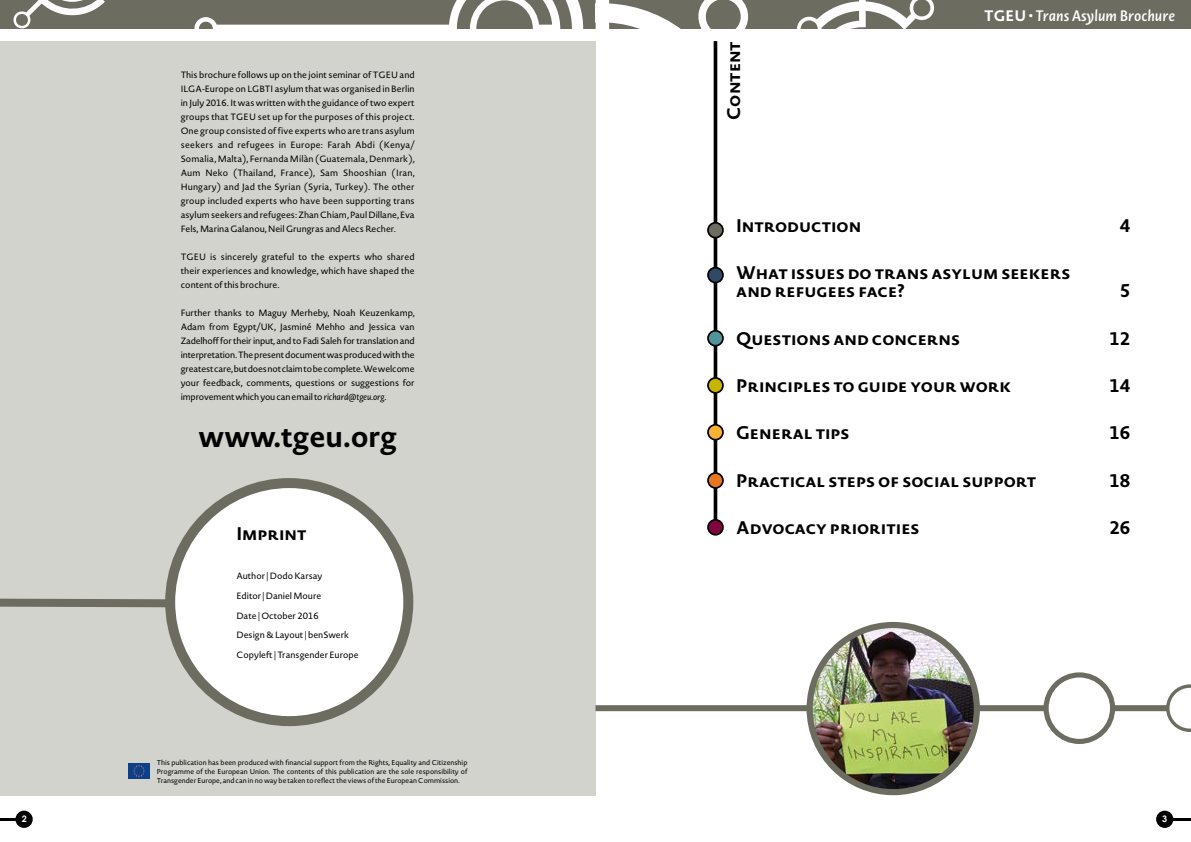
<style>
.page{position:relative;width:1191px;height:842px;background:#fff}
.page>*{position:absolute;margin:0;border:0;box-sizing:border-box;transform-origin:0 0}
.t1{font:700 29.5px "Novel Sans Pro";color:#000}
.t2{font:700 18px/18px "Novel Sans Pro";color:#000}
.t3{font:italic 600 15px "Novel Sans Pro";color:#fff}
.t4{font:9px/14px "Novel Sans Pro";color:#000;text-align:justify}
.t5{font:700 9px "Century Gothic";color:#fff}
.t6{font:7px/9px "Novel Sans Pro";color:#000;text-align:justify}
.s1{font-style:italic}
.s2{font-weight:700;font-style:normal}
</style>
<div class="page">
<div style="left:0;top:41px;width:595px;height:754px;background:#d3d3cd"></div>
<div style="left:595px;top:0;width:596px;height:29px;background:#6c6c61"></div>
<div style="left:0;top:0;width:595px;height:29px;background:#6c6c61"></div>
<svg style="left:13px;top:0;width:92px;height:29px"></svg>
<svg style="left:797px;top:0;width:138px;height:29px"></svg>
<svg style="left:194px;top:0;width:554px;height:29px"></svg>
<div style="left:15px;top:811px;width:18px;height:17px;background:#000;border-radius:50%"></div>
<svg style="left:0;top:818px;width:15px;height:2px"></svg>
<hr style="left:1171px;top:818px;width:20px;height:2px;background:#000">
<div style="left:1156px;top:811px;width:17px;height:17px;background:#000;border-radius:50%"></div>
<svg style="left:713px;top:41px;width:4px;height:478px;background:#292929"></svg>
<svg style="left:0;top:598px;width:165px;height:10px;background:#808076"></svg>
<div style="left:170px;top:483px;width:238px;height:238px;background:#fff;border-radius:50%"></div>
<div style="left:165px;top:478px;width:248px;height:248px;border:10px solid #6c6c61;border-radius:50%"></div>
<img style="left:128px;top:764px;width:22px;height:14px">
<div style="left:708px;top:268px;width:15px;height:14px;background:#324965;border-radius:50%"></div>
<div style="left:707px;top:267px;width:17px;height:16px;border:2px solid #000;border-radius:50%"></div>
<div style="left:708px;top:331px;width:15px;height:15px;background:#52949e;border-radius:50%"></div>
<div style="left:707px;top:330px;width:17px;height:17px;border:2px solid #000;border-radius:50%"></div>
<div style="left:708px;top:378px;width:15px;height:15px;background:#c7b600;border-radius:50%"></div>
<div style="left:707px;top:377px;width:17px;height:17px;border:2px solid #000;border-radius:50%"></div>
<div style="left:708px;top:473px;width:15px;height:15px;background:#e7761c;border-radius:50%"></div>
<div style="left:707px;top:472px;width:17px;height:17px;border:2px solid #000;border-radius:50%"></div>
<div style="left:708px;top:520px;width:15px;height:15px;background:#80043d;border-radius:50%"></div>
<div style="left:707px;top:519px;width:17px;height:17px;border:2px solid #000;border-radius:50%"></div>
<div style="left:708px;top:223px;width:15px;height:15px;background:#6c6c61;border-radius:50%"></div>
<div style="left:707px;top:222px;width:17px;height:17px;border:2px solid #000;border-radius:50%"></div>
<div style="left:708px;top:425px;width:15px;height:15px;background:#f9b234;border-radius:50%"></div>
<div style="left:707px;top:424px;width:17px;height:16px;border:2px solid #000;border-radius:50%"></div>
<div style="left:595px;top:705px;width:594px;height:6px;background:#6c6c61"></div>
<div style="left:1046px;top:675px;width:66px;height:66px;background:#fff;border-radius:50%"></div>
<div style="left:1043px;top:672px;width:72px;height:72px;border:5px solid #6c6c61;border-radius:50%"></div>
<svg style="left:1166px;top:684px;width:25px;height:48px"></svg>
<img style="left:809px;top:625px;width:167px;height:167px;border-radius:84px">
<div style="left:806px;top:622px;width:174px;height:173px;border:6px solid #6c6c61;border-radius:50%"></div>
<p class="t4" style="left:181px;top:68px;width:235px">This brochure follows up on the joint seminar of TGEU and ILGA-Europe on LGBTI asylum that was organised in Berlin in July 2016. It was written with the guidance of two expert groups that TGEU set up for the purposes of this project.<br>One group consisted of five experts who are trans asylum seekers and refugees in Europe: Farah Abdi (Kenya/ Somalia, Malta), Fernanda Milàn (Guatemala, Denmark), Aum Neko (Thailand, France), Sam Shooshian (Iran, Hungary) and Jad the Syrian (Syria, Turkey). The other group included experts who have been supporting trans asylum seekers and refugees: Zhan Chiam, Paul Dillane, Eva Fels, Marina Galanou, Neil Grungras and Alecs Recher.</p>
<p class="t4" style="left:181px;top:250px;width:235px">TGEU is sincerely grateful to the experts who shared their experiences and knowledge, which have shaped the content of this brochure.</p>
<p class="t4" style="left:181px;top:306px;width:235px">Further thanks to Maguy Merheby, Noah Keuzenkamp, Adam from Egypt/UK, Jasminé Mehho and Jessica van Zadelhoff for their input, and to Fadi Saleh for translation and interpretation. The present document was produced with the greatest care, but does not claim to be complete. We welcome your feedback, comments, questions or suggestions for improvement which you can email to <span class="s1">richard@tgeu.org</span>.</p>
<h1 class="t1" style="left:198px;top:414px;width:200px">www.tgeu.org</h1>
<h2 class="t2" style="left:236px;top:524px;width:72px">Imprint</h2>
<p class="t4" style="left:236px;top:566px;width:124px;line-height:19.7px;text-align:left">Author | Dodo Karsay<br>Editor | Daniel Moure<br>Date | October 2016<br>Design &amp; Layout | benSwerk<br>Copyleft | Transgender Europe</p>
<p class="t6" style="left:157px;top:758px;width:312px">This publication has been produced with financial support from the Rights, Equality and Citizenship Programme of the European Union. The contents of this publication are the sole responsibility of Transgender Europe, and can in no way be taken to reflect the views of the European Commission.</p>
<h2 class="t2" style="left:724px;top:120px;width:80px;rotate:-90deg">Content</h2>
<h3 class="t3" style="left:984px;top:5px;width:192px"><span class="s2">TGEU •</span> Trans Asylum Brochure</h3>
<h2 class="t2" style="left:736px;top:216px;width:127px">Introduction</h2>
<h2 class="t2" style="left:1120px;top:216px;width:12px">4</h2>
<h2 class="t2" style="left:736px;top:263px;width:336px">What issues do trans asylum seekers and refugees face?</h2>
<h2 class="t2" style="left:1120px;top:281px;width:12px">5</h2>
<h2 class="t2" style="left:736px;top:329px;width:225px">Questions and concerns</h2>
<h2 class="t2" style="left:1109px;top:329px;width:22px">12</h2>
<h2 class="t2" style="left:736px;top:376px;width:276px">Principles to guide your work</h2>
<h2 class="t2" style="left:1109px;top:376px;width:22px">14</h2>
<h2 class="t2" style="left:736px;top:423px;width:115px">General tips</h2>
<h2 class="t2" style="left:1109px;top:423px;width:22px">16</h2>
<h2 class="t2" style="left:736px;top:471px;width:301px">Practical steps of social support</h2>
<h2 class="t2" style="left:1109px;top:471px;width:22px">18</h2>
<h2 class="t2" style="left:736px;top:518px;width:185px">Advocacy priorities</h2>
<h2 class="t2" style="left:1109px;top:518px;width:22px">26</h2>
<p class="t5" style="left:22px;top:813px;width:7px">2</p>
<p class="t5" style="left:1162px;top:813px;width:7px">3</p>
</div>
